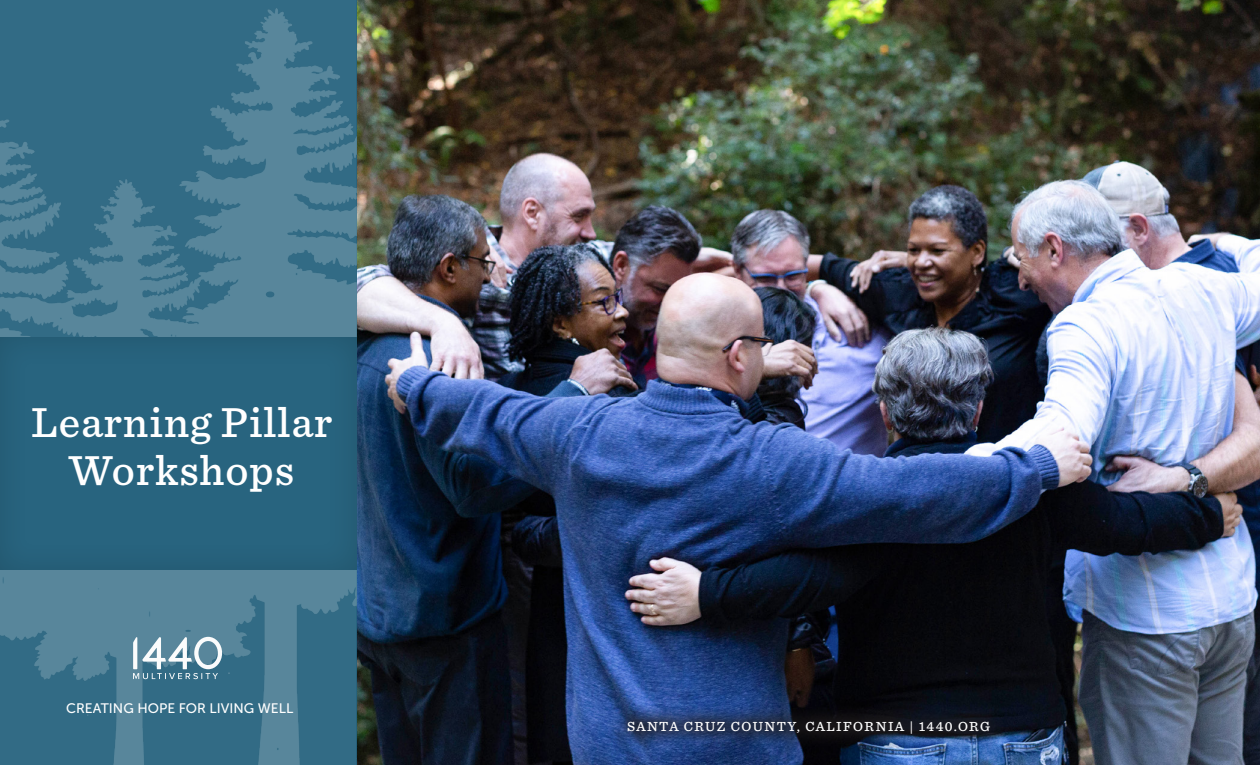
<style>
.page{position:relative;width:1260px;height:765px;background:#fff}
.page>*{position:absolute;margin:0;border:0;box-sizing:border-box;transform-origin:0 0}
.Brochure_Title{font:500 43.75px/47.5px "Sentinel";letter-spacing:.02em;color:#fff;text-align:center}
.City__State__Web_Address_-_Cover{font:500 13.75px "Sentinel";letter-spacing:.1em;color:#fff}
.Slogan{font:13.75px "Museo Sans 500";color:#fff}
</style>
<div class="page">
<img style="left:357px;top:0;width:903px;height:765px">
<svg style="left:610px;top:703px;width:397px;height:48px"></svg>
<img style="left:0;top:8px;width:356px;height:757px">
<div style="left:0;top:335px;width:358px;height:237px;background:#28647f"></div>
<svg style="left:133px;top:637px;width:89px;height:42px"></svg>
<p class="Brochure_Title" style="left:31px;top:396px;width:302px">Learning Pillar<br>Workshops</p>
<p class="Slogan" style="left:66px;top:701px;width:229px">CREATING HOPE FOR LIVING WELL</p>
<p class="City__State__Web_Address_-_Cover" style="left:627px;top:716px;width:364px">SANTA CRUZ COUNTY, CALIFORNIA | 1440.ORG</p>
</div>
